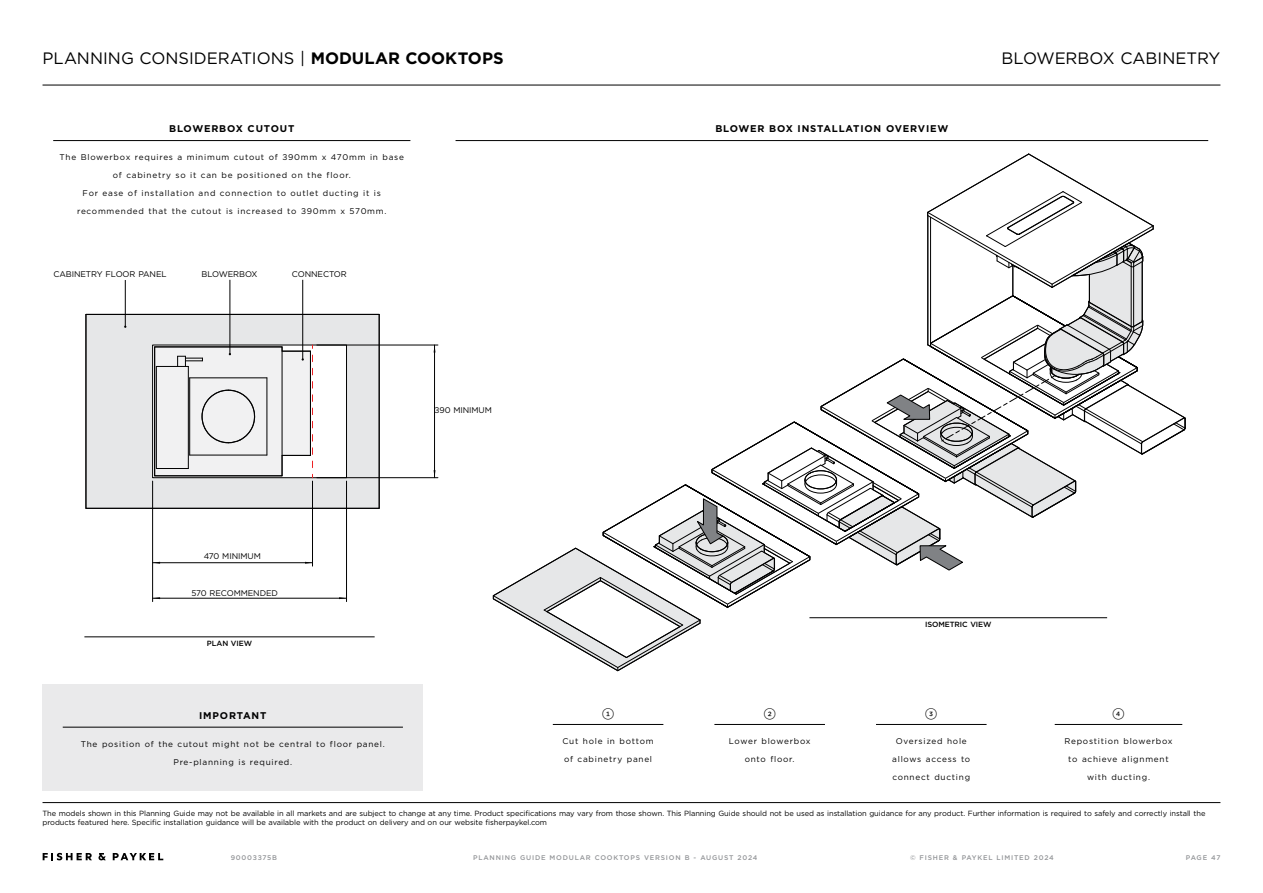
<style>
.page{position:relative;width:1263px;height:893px;background:#fff}
.page>*{position:absolute;margin:0;border:0;box-sizing:border-box;transform-origin:0 0}
.t1{font:16.5px "Gotham";color:#000}
.t2{font:500 12px "Gotham FP Nos";color:#000}
.t3{font:700 9.75px "Gotham";letter-spacing:.085em;color:#000}
.t4{font:8.25px/18px "Gotham";letter-spacing:.09em;color:#000;text-align:center}
.t5{font:8.25px "Gotham";letter-spacing:-.01em;color:#000}
.t6{font:7.5px/9px "Gotham";letter-spacing:-.01em;color:#000}
.t7{font:500 7.5px "Gotham";letter-spacing:-.01em;color:#000}
.t8{font:500 6.75px "Gotham";letter-spacing:.115em;color:#939598}
.s1{font-weight:700}
</style>
<div class="page">
<hr style="left:43px;top:85px;width:1177px;height:1px;background:#000">
<svg style="left:43px;top:853px;width:49px;height:7px"></svg>
<svg style="left:98px;top:853px;width:8px;height:7px"></svg>
<svg style="left:113px;top:853px;width:50px;height:7px"></svg>
<hr style="left:43px;top:802px;width:1177px;height:1px;background:#000">
<svg style="left:493px;top:153px;width:693px;height:518px"></svg>
<svg style="left:85px;top:314px;width:295px;height:195px;background:#e3e4e5"></svg>
<hr style="left:152px;top:481px;width:1px;height:121px;background:#010101">
<hr style="left:346px;top:481px;width:1px;height:121px;background:#010101">
<hr style="left:153px;top:598px;width:193px;height:1px;background:#010101">
<svg style="left:153px;top:597px;width:7px;height:2px"></svg>
<svg style="left:339px;top:597px;width:7px;height:2px"></svg>
<hr style="left:312px;top:481px;width:1px;height:85px;background:#010101">
<hr style="left:153px;top:562px;width:159px;height:1px;background:#010101">
<hr style="left:317px;top:345px;width:121px;height:1px;background:#010101">
<hr style="left:317px;top:477px;width:121px;height:1px;background:#010101">
<hr style="left:434px;top:345px;width:1px;height:133px;background:#010101">
<hr style="left:86px;top:508px;width:293px;height:1px;background:#010101">
<hr style="left:379px;top:314px;width:1px;height:194px;background:#010101">
<hr style="left:86px;top:314px;width:293px;height:1px;background:#010101">
<hr style="left:86px;top:314px;width:1px;height:194px;background:#010101">
<hr style="left:809px;top:617px;width:298px;height:1px;background:#000">
<hr style="left:84px;top:637px;width:291px;height:1px;background:#000">
<hr style="left:125px;top:280px;width:1px;height:47px;background:#000">
<hr style="left:230px;top:280px;width:1px;height:74px;background:#000">
<hr style="left:53px;top:140px;width:357px;height:1px;background:#000">
<div style="left:43px;top:685px;width:380px;height:106px;background:#eaeaeb"></div>
<hr style="left:63px;top:727px;width:340px;height:1px;background:#000">
<hr style="left:455px;top:140px;width:753px;height:1px;background:#000">
<hr style="left:553px;top:724px;width:110px;height:1px;background:#000">
<hr style="left:714px;top:724px;width:111px;height:1px;background:#000">
<hr style="left:876px;top:724px;width:110px;height:1px;background:#000">
<hr style="left:1055px;top:724px;width:127px;height:1px;background:#000">
<hr style="left:302px;top:280px;width:1px;height:79px;background:#000">
<svg style="left:154px;top:345px;width:159px;height:133px"></svg>
<h1 class="t1" style="left:43px;top:47px;width:463px">PLANNING CONSIDERATIONS | <span class="s1">MODULAR COOKTOPS</span></h1>
<p class="t3" style="left:169px;top:122px;width:127px">BLOWERBOX CUTOUT</p>
<p class="t4" style="left:60px;top:148px;width:346px">The Blowerbox requires a minimum cutout of 390mm x 470mm in base of cabinetry so it can be positioned on the floor.<br>For ease of installation and connection to outlet ducting it is recommended that the cutout is increased to 390mm x 570mm.</p>
<p class="t5" style="left:53px;top:268px;width:115px">CABINETRY FLOOR PANEL</p>
<p class="t5" style="left:201px;top:268px;width:58px">BLOWERBOX</p>
<p class="t5" style="left:292px;top:268px;width:56px">CONNECTOR</p>
<p class="t5" style="left:434px;top:405px;width:59px">390 MINIMUM</p>
<p class="t5" style="left:204px;top:551px;width:59px">470 MINIMUM</p>
<p class="t5" style="left:191px;top:588px;width:88px">570 RECOMMENDED</p>
<p class="t7" style="left:207px;top:639px;width:47px">PLAN VIEW</p>
<p class="t3" style="left:199px;top:709px;width:69px">IMPORTANT</p>
<p class="t4" style="left:81px;top:734px;width:305px">The position of the cutout might not be central to floor panel.<br>Pre-planning is required.</p>
<h2 class="t2" style="left:602px;top:708px;width:14px">1</h2>
<p class="t4" style="left:562px;top:732px;width:93px;text-align:left">Cut hole in bottom of cabinetry panel</p>
<p class="t3" style="left:715px;top:122px;width:234px">BLOWER BOX INSTALLATION OVERVIEW</p>
<h1 class="t1" style="left:1001px;top:47px;width:220px">BLOWERBOX CABINETRY</h1>
<h2 class="t2" style="left:764px;top:708px;width:14px">2</h2>
<p class="t4" style="left:729px;top:732px;width:83px">Lower blowerbox onto floor.</p>
<p class="t7" style="left:925px;top:619px;width:68px">ISOMETRIC VIEW</p>
<h2 class="t2" style="left:925px;top:708px;width:14px">3</h2>
<p class="t4" style="left:892px;top:732px;width:80px">Oversized hole allows access to connect ducting</p>
<h2 class="t2" style="left:1112px;top:708px;width:14px">4</h2>
<p class="t4" style="left:1064px;top:732px;width:110px">Repostition blowerbox to achieve alignment with ducting.</p>
<p class="t6" style="left:43px;top:809px;width:1164px">The models shown in this Planning Guide may not be available in all markets and are subject to change at any time. Product specifications may vary from those shown. This Planning Guide should not be used as installation guidance for any product. Further information is required to safely and correctly install the products featured here. Specific installation guidance will be available with the product on delivery and on our website fisherpaykel.com</p>
<p class="t8" style="left:231px;top:854px;width:48px">90003375B</p>
<p class="t8" style="left:473px;top:854px;width:96px">PLANNING GUIDE MODULAR</p>
<p class="t8" style="left:595px;top:854px;width:42px">COOKTOPS</p>
<p class="t8" style="left:644px;top:854px;width:115px">VERSION B - AUGUST 2024</p>
<p class="t8" style="left:910px;top:854px;width:145px">© FISHER &amp; PAYKEL LIMITED 2024</p>
<p class="t8" style="left:1186px;top:854px;width:36px">PAGE 47</p>
</div>
